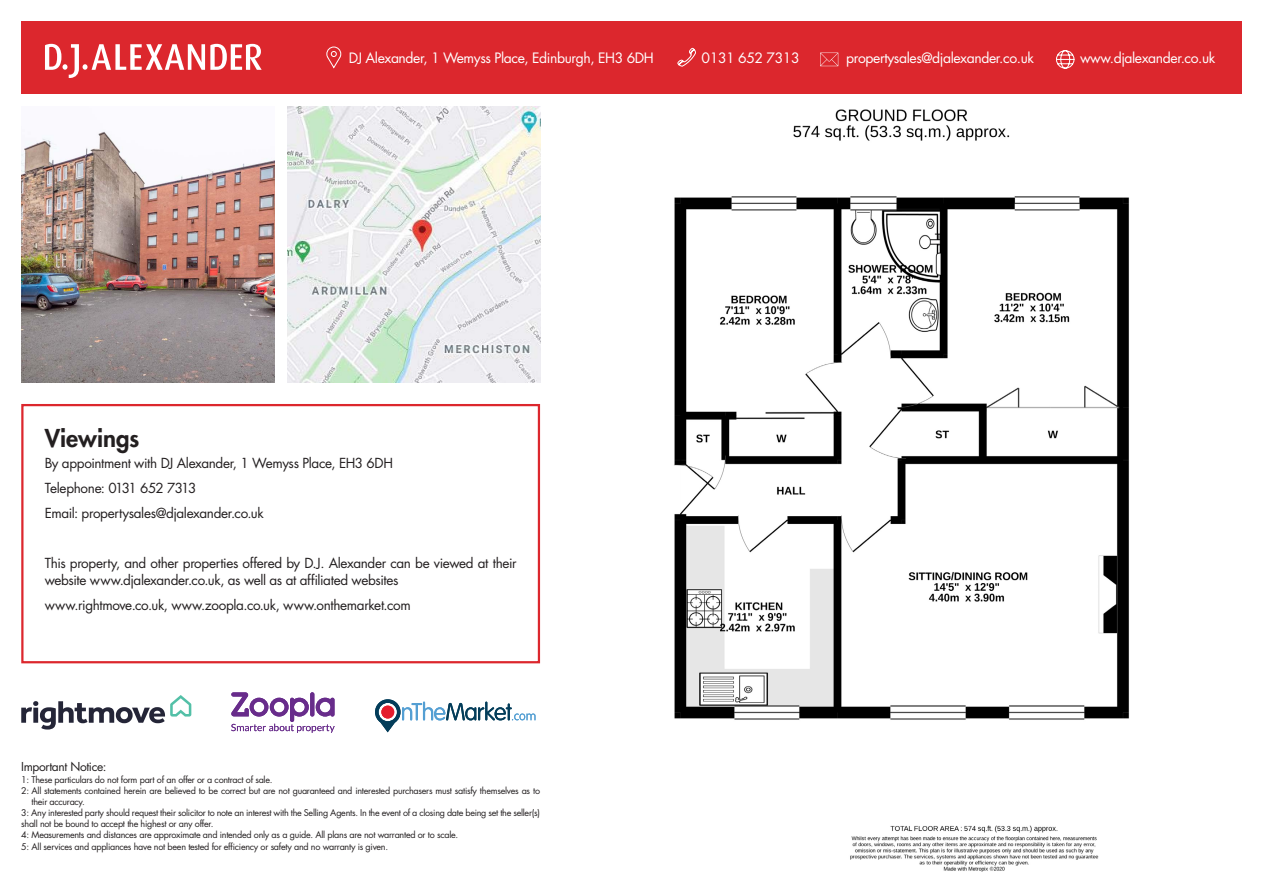
<style>
.page{position:relative;width:1263px;height:893px;background:#fff}
.page>*{position:absolute;margin:0;border:0;box-sizing:border-box;transform-origin:0 0}
.Veiwing_Header{font:800 24px "Futura Std";color:#231f20}
.t1{font:13.95px "Futura Std";letter-spacing:-.03em;color:#fff}
.Viewing_Text{font:13.5px/16.5px "Futura Std";letter-spacing:-.025em;color:#231f20}
.Viewing_Text-2{font:13.5px "Futura Std";letter-spacing:-.045em;color:#231f20}
.Important_Notice_Hea{font:12px "Futura Std";letter-spacing:-.03em;color:#231f20}
.Important_Notice_Tex{font:9px/10.5px "Futura Std";letter-spacing:-.03em;color:#231f20}
</style>
<div class="page">
<img style="left:674px;top:109px;width:455px;height:763px">
<img style="left:21px;top:131px;width:253px;height:252px">
<svg style="left:21px;top:695px;width:170px;height:34px"></svg>
<svg style="left:231px;top:692px;width:104px;height:41px"></svg>
<svg style="left:375px;top:699px;width:160px;height:33px"></svg>
<div style="left:381px;top:706px;width:13px;height:12px;background:#e41d2d;border-radius:50%"></div>
<div style="left:21px;top:404px;width:519px;height:259px;border:2px solid #dc272d"></div>
<div style="left:21px;top:21px;width:1221px;height:73px;background:#dc272d"></div>
<svg style="left:45px;top:44px;width:217px;height:34px"></svg>
<svg style="left:326px;top:47px;width:15px;height:21px"></svg>
<svg style="left:678px;top:48px;width:18px;height:19px"></svg>
<svg style="left:820px;top:53px;width:18px;height:13px"></svg>
<svg style="left:1056px;top:50px;width:18px;height:19px"></svg>
<img style="left:287px;top:106px;width:253px;height:277px">
<p class="t1" style="left:349px;top:49px;width:307px">DJ Alexander, 1 Wemyss Place, Edinburgh, EH3 6DH</p>
<p class="t1" style="left:702px;top:49px;width:100px">0131 652 7313</p>
<p class="t1" style="left:846px;top:49px;width:189px">propertysales@djalexander.co.uk</p>
<p class="t1" style="left:1080px;top:49px;width:137px">www.djalexander.co.uk</p>
<p class="Veiwing_Header" style="left:45px;top:423px;width:96px">Viewings</p>
<p class="Viewing_Text" style="left:45px;top:455px;width:350px">By appointment with DJ Alexander, 1 Wemyss Place, EH3 6DH</p>
<p class="Viewing_Text-2" style="left:45px;top:479px;width:153px">Telephone: 0131 652 7313</p>
<p class="Viewing_Text" style="left:45px;top:505px;width:221px">Email: propertysales@djalexander.co.uk</p>
<p class="Viewing_Text" style="left:45px;top:555px;width:473px">This property, and other properties offered by D.J. Alexander can be viewed at their website www.djalexander.co.uk, as well as at affiliated websites</p>
<p class="Viewing_Text" style="left:45px;top:596px;width:367px">www.rightmove.co.uk, www.zoopla.co.uk, www.onthemarket.com</p>
<p class="Important_Notice_Hea" style="left:21px;top:759px;width:87px">Important Notice:</p>
<p class="Important_Notice_Tex" style="left:21px;top:774px;width:253px">1: These particulars do not form part of an offer or a contract of sale.</p>
<p class="Important_Notice_Tex" style="left:32px;top:786px;width:510px;text-indent:-10px">2: All statements contained herein are believed to be correct but are not guaranteed and interested purchasers must satisfy themselves as to their accuracy.</p>
<p class="Important_Notice_Tex" style="left:21px;top:808px;width:520px">3: Any interested party should request their solicitor to note an interest with the Selling Agents. In the event of a closing date being set the seller(s) shall not be bound to accept the highest or any offer.</p>
<p class="Important_Notice_Tex" style="left:21px;top:830px;width:438px">4: Measurements and distances are approximate and intended only as a guide. All plans are not warranted or to scale.</p>
<p class="Important_Notice_Tex" style="left:21px;top:841px;width:368px">5: All services and appliances have not been tested for efficiency or safety and no warranty is given.</p>
</div>
